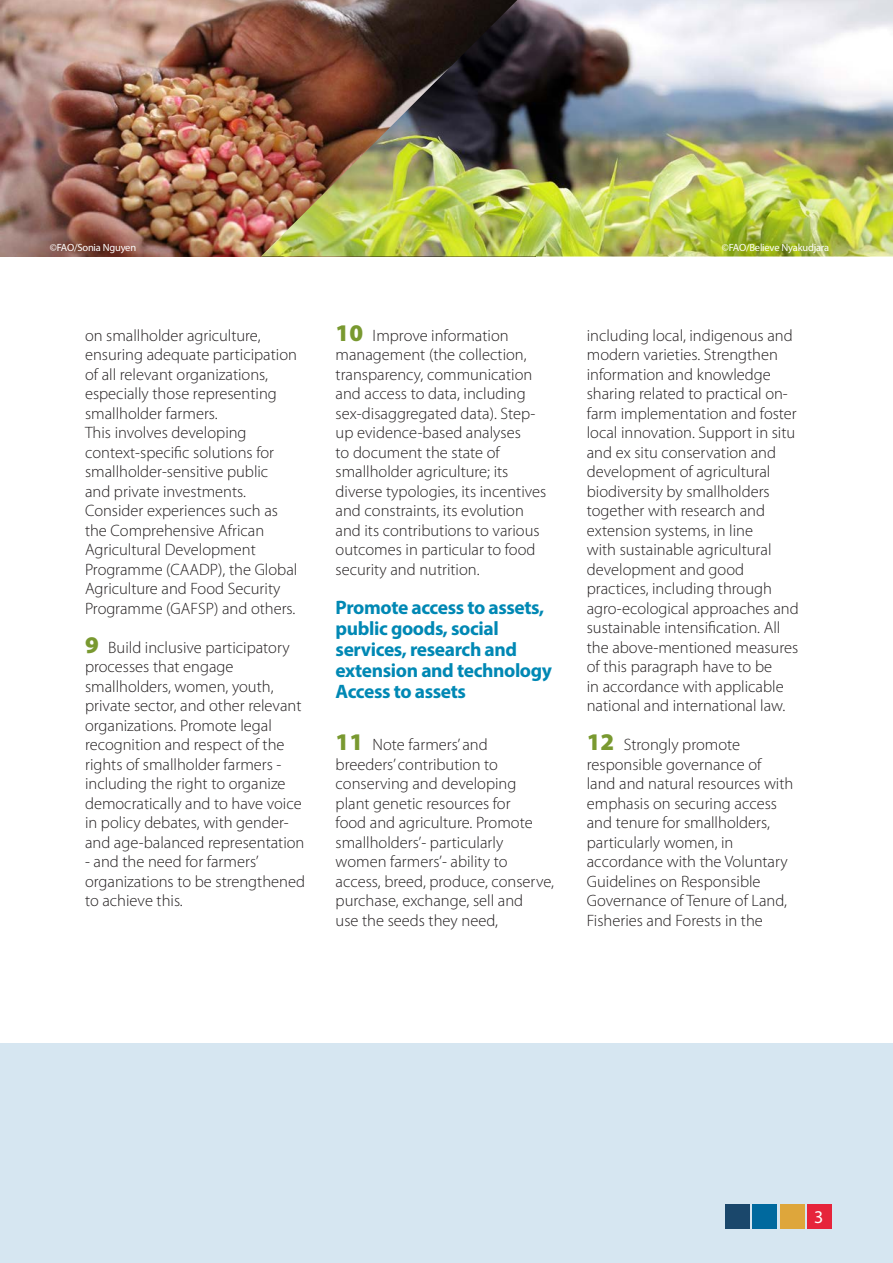
<style>
.page{position:relative;width:893px;height:1263px;background:#fff}
.page>*{position:absolute;margin:0;border:0;box-sizing:border-box;transform-origin:0 0}
.t1{font:700 19.5px/21px "Myriad Pro";letter-spacing:-.02em;color:#0088b4}
.t2{font:18px "Myriad Pro";color:#fff}
.t3{font:300 16.5px/19.5px "Myriad Pro";color:#231f20}
.t4{font:10.5px "Myriad Pro";letter-spacing:-.02em;color:#fff}
.s1{font-weight:900;font-size:24px;color:#799930}
</style>
<div class="page">
<div style="left:0;top:1043px;width:893px;height:220px;background:#d6e6f1"></div>
<img style="left:0;top:0;width:261px;height:256px">
<img style="left:261px;top:0;width:632px;height:256px">
<div style="left:780px;top:1204px;width:24px;height:24px;background:#dea63b"></div>
<div style="left:752px;top:1204px;width:25px;height:24px;background:#00699e"></div>
<div style="left:725px;top:1204px;width:24px;height:24px;background:#1a476b"></div>
<div style="left:807px;top:1204px;width:24px;height:24px;background:#e6243b"></div>
<p class="t4" style="left:50px;top:241px;width:88px">©FAO/Sonia Nguyen</p>
<p class="t3" style="left:85px;top:325px;width:214px">on smallholder agriculture, ensuring adequate participation of all relevant organizations, especially those representing smallholder farmers.<br>This involves developing context-specific solutions for smallholder-sensitive public and private investments.<br>Consider experiences such as the Comprehensive African<br>Agricultural Development<br>Programme (CAADP), the Global<br>Agriculture and Food Security<br>Programme (GAFSP) and others.</p>
<p class="t3" style="left:85px;top:637px;width:221px"><span class="s1">9</span> Build inclusive participatory processes that engage smallholders, women, youth, private sector, and other relevant organizations. Promote legal recognition and respect of the rights of smallholder farmers - including the right to organize democratically and to have voice in policy debates, with gender&shy;and age-balanced representation</p>
<p class="t3" style="left:85px;top:852px;width:221px">- and the need for farmers’ organizations to be strengthened to achieve this.</p>
<p class="t3" style="left:336px;top:325px;width:212px"><span class="s1">10</span> Improve information management (the collection, transparency, communication and access to data, including sex-disaggregated data). Step&shy;up evidence-based analyses<br>to document the state of smallholder agriculture; its diverse typologies, its incentives and constraints, its evolution and its contributions to various outcomes in particular to food security and nutrition.</p>
<p class="t1" style="left:336px;top:596px;width:218px">Promote access to assets, public goods, social services, research and extension and technology<br>Access to assets</p>
<p class="t3" style="left:336px;top:735px;width:220px"><span class="s1">11</span> Note farmers’ and<br>breeders’ contribution to conserving and developing plant genetic resources for<br>food and agriculture. Promote smallholders’- particularly women farmers’- ability to access, breed, produce, conserve, purchase, exchange, sell and<br>use the seeds they need,</p>
<p class="t4" style="left:722px;top:241px;width:109px">©FAO/Believe Nyakudjara</p>
<p class="t3" style="left:587px;top:325px;width:213px">including local, indigenous and modern varieties. Strengthen information and knowledge sharing related to practical on&shy;farm implementation and foster local innovation. Support in situ and ex situ conservation and development of agricultural biodiversity by smallholders together with research and extension systems, in line<br>with sustainable agricultural development and good practices, including through agro-ecological approaches and sustainable intensification. All the above-mentioned measures of this paragraph have to be<br>in accordance with applicable national and international law.</p>
<p class="t3" style="left:587px;top:735px;width:208px"><span class="s1">12</span> Strongly promote responsible governance of land and natural resources with emphasis on securing access and tenure for smallholders, particularly women, in accordance with the Voluntary<br>Guidelines on Responsible<br>Governance of Tenure of Land,<br>Fisheries and Forests in the</p>
<p class="t2" style="left:814px;top:1206px;width:11px">3</p>
</div>
